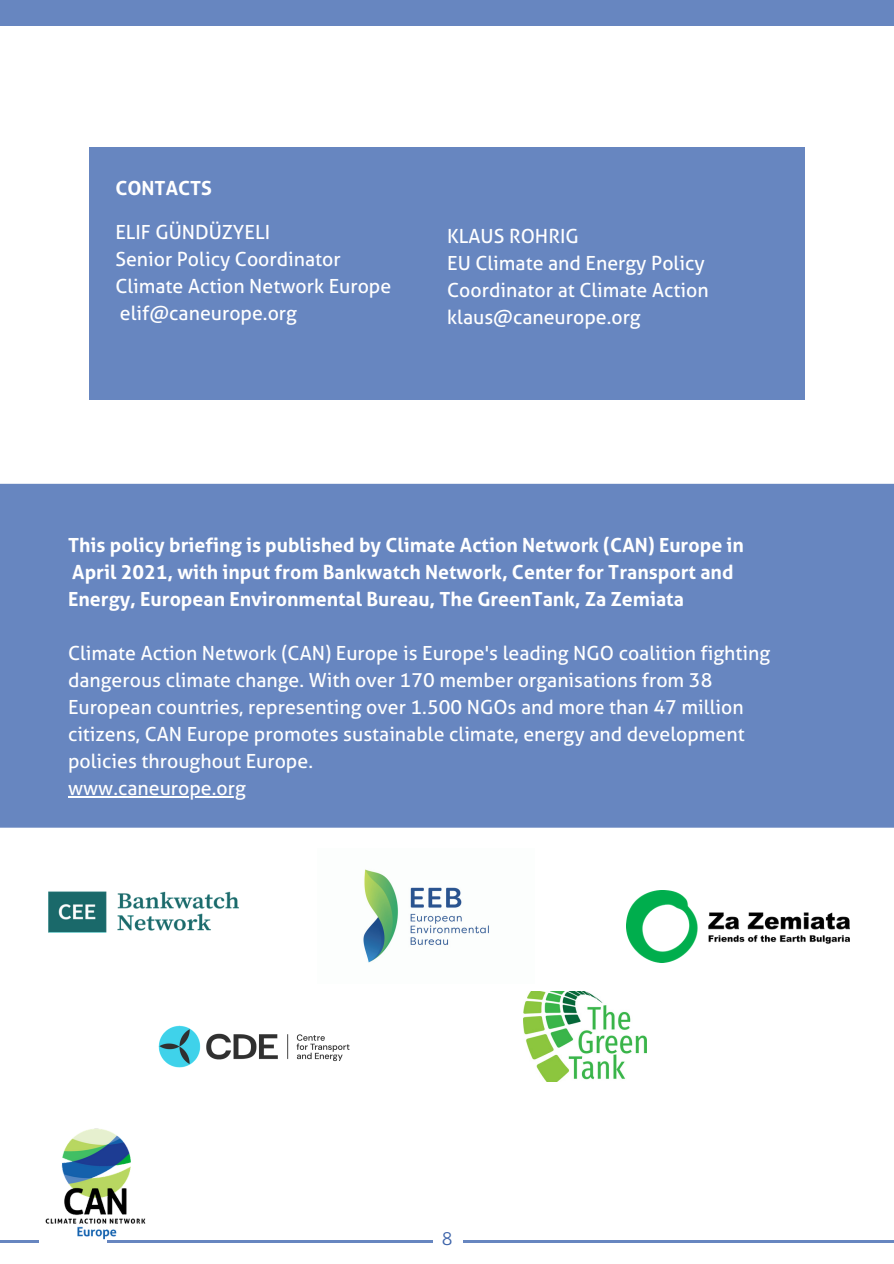
<style>
.page{position:relative;width:894px;height:1264px;background:#fff}
.page>*{position:absolute;margin:0;border:0;box-sizing:border-box;transform-origin:0 0}
.t1{font:19.5px/27px "Aller";color:#fff}
.t2{font:700 19.5px/27px "Aller";color:#fff}
.t3{font:300 18px "Aller";color:#3b62a9}
</style>
<div class="page">
<hr style="left:0;top:1240px;width:433px;height:2px;background:#6786c0">
<hr style="left:463px;top:1240px;width:430px;height:2px;background:#6786c0">
<div style="left:0;top:0;width:893px;height:26px;background:#6786c0"></div>
<div style="left:89px;top:147px;width:715px;height:253px;background:#6786c0"></div>
<div style="left:0;top:484px;width:893px;height:343px;background:#6786c0"></div>
<hr style="left:68px;top:796px;width:178px;height:1px;background:#fff">
<div style="left:39px;top:1182px;width:68px;height:67px;background:#fff"></div>
<img style="left:45px;top:1128px;width:101px;height:112px">
<img style="left:363px;top:869px;width:126px;height:94px">
<img style="left:523px;top:991px;width:123px;height:90px">
<img style="left:48px;top:891px;width:191px;height:42px">
<img style="left:158px;top:1025px;width:192px;height:43px">
<img style="left:626px;top:890px;width:223px;height:72px">
<p class="t2" style="left:115px;top:175px;width:98px">CONTACTS</p>
<p class="t1" style="left:115px;top:219px;width:156px">ELIF GÜNDÜZYELI</p>
<p class="t1" style="left:115px;top:246px;width:227px">Senior Policy Coordinator</p>
<p class="t1" style="left:115px;top:273px;width:277px">Climate Action Network Europe</p>
<p class="t1" style="left:120px;top:300px;width:178px">elif@caneurope.org</p>
<p class="t1" style="left:447px;top:223px;width:133px">KLAUS ROHRIG</p>
<p class="t1" style="left:447px;top:250px;width:263px">EU Climate and Energy Policy<br>Coordinator at Climate Action klaus@caneurope.org</p>
<p class="t2" style="left:68px;top:531px;width:677px">This policy briefing is published by Climate Action Network (CAN) Europe in<br>April 2021, with input from Bankwatch Network, Center for Transport and<br>Energy, European Environmental Bureau, The GreenTank, Za Zemiata</p>
<p class="t1" style="left:68px;top:639px;width:703px">Climate Action Network (CAN) Europe is Europe's leading NGO coalition fighting dangerous climate change. With over 170 member organisations from 38<br>European countries, representing over 1.500 NGOs and more than 47 million citizens, CAN Europe promotes sustainable climate, energy and development policies throughout Europe.</p>
<p class="t1" style="left:68px;top:775px;width:179px">www.caneurope.org</p>
<p class="t3" style="left:441px;top:1227px;width:12px">8</p>
</div>
